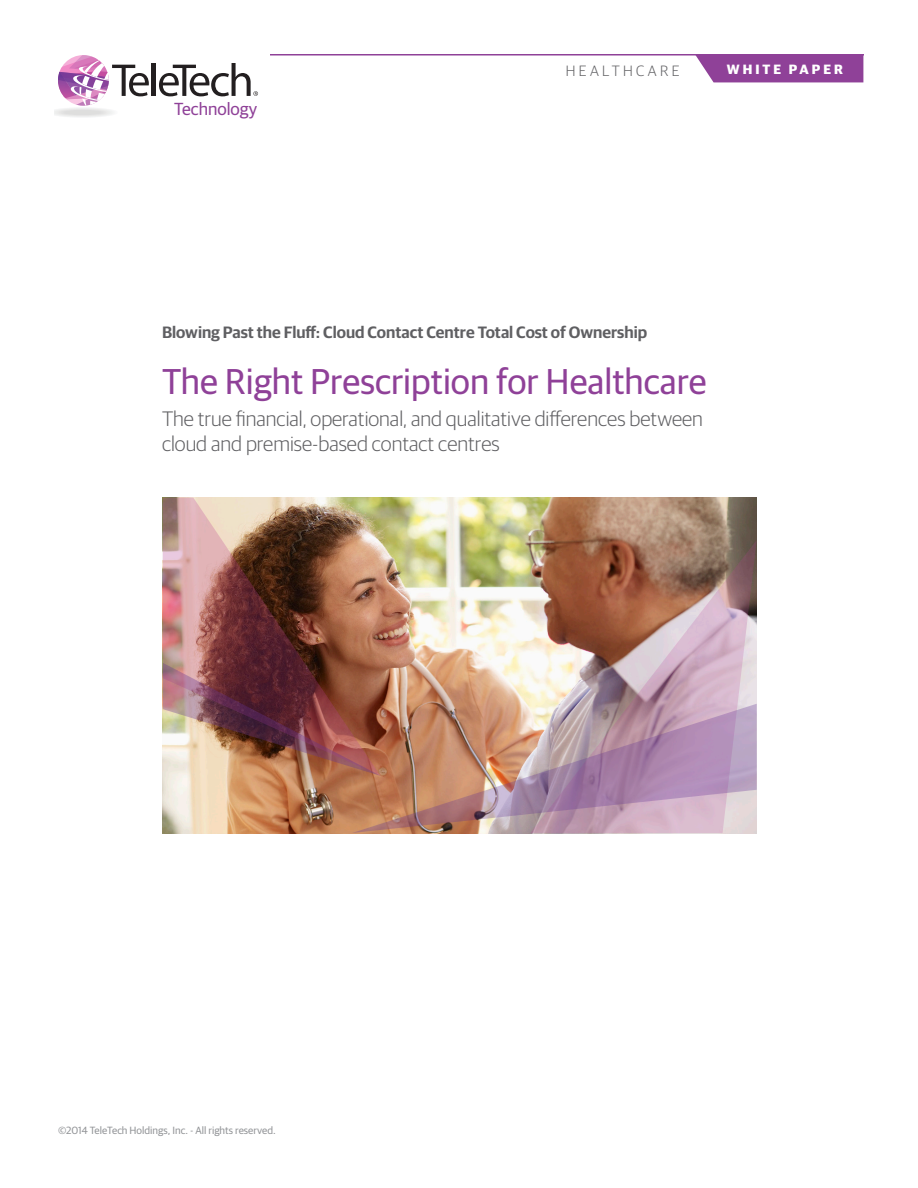
<style>
.page{position:relative;width:918px;height:1188px;background:#fff}
.page>*{position:absolute;margin:0;border:0;box-sizing:border-box;transform-origin:0 0}
.t1{font:36px "Guardian Sans";color:#8f4198}
.SubTitle_2{font:300 21px/25.2px "Guardian Sans";color:#5f5f62}
.t2{font:17.55px "Guardian Sans";color:#8f4198}
.SubTitle_1{font:600 16.5px "Guardian Sans";color:#5f5f62}
.Vertical_Name{font:300 15px "Guardian Sans";letter-spacing:.22em;color:#5f5f62}
.t3{font:700 13.5px "Guardian Sans";letter-spacing:.22em;color:#fff}
.Copyright{font:10.5px "Guardian Sans";color:#939598}
</style>
<div class="page">
<hr style="left:270px;top:54px;width:594px;height:2px;background:#8f4198">
<div style="left:695px;top:55px;width:168px;height:27px;background:#8f4198"></div>
<hr style="left:152px;top:63px;width:4px;height:33px;background:#231f20">
<svg style="left:159px;top:63px;width:99px;height:33px"></svg>
<svg style="left:54px;top:55px;width:95px;height:62px"></svg>
<div style="left:54px;top:108px;width:58px;height:9px;background:#f1f3f3;border-radius:50%"></div>
<div style="left:55px;top:109px;width:55px;height:7px;background:#eef0ef;border-radius:50%"></div>
<div style="left:58px;top:109px;width:50px;height:7px;background:#ececeb;border-radius:50%"></div>
<div style="left:59px;top:110px;width:47px;height:5px;background:#e8e8e7;border-radius:50%"></div>
<div style="left:62px;top:110px;width:41px;height:5px;background:#e3e3e2;border-radius:50%"></div>
<hr style="left:65px;top:111px;width:35px;height:3px;background:#dededd;border-radius:50%">
<img style="left:162px;top:498px;width:594px;height:335px">
<img style="left:530px;top:540px;width:227px;height:164px">
<img style="left:352px;top:704px;width:405px;height:129px">
<img style="left:163px;top:498px;width:218px;height:165px">
<img style="left:163px;top:663px;width:218px;height:113px">
<p class="t2" style="left:174px;top:96px;width:85px">Technology</p>
<p class="Vertical_Name" style="left:566px;top:60px;width:115px">HEALTHCARE</p>
<p class="t3" style="left:727px;top:60px;width:117px">WHITE PAPER</p>
<p class="SubTitle_1" style="left:162px;top:320px;width:487px">Blowing Past the Fluff: Cloud Contact Centre Total Cost of Ownership</p>
<p class="t1" style="left:162px;top:356px;width:546px">The Right Prescription for Healthcare</p>
<p class="SubTitle_2" style="left:162px;top:405px;width:543px">The true financial, operational, and qualitative differences between cloud and premise-based contact centres</p>
<p class="Copyright" style="left:58px;top:1123px;width:219px">©2014 TeleTech Holdings, Inc. - All rights reserved.</p>
</div>
